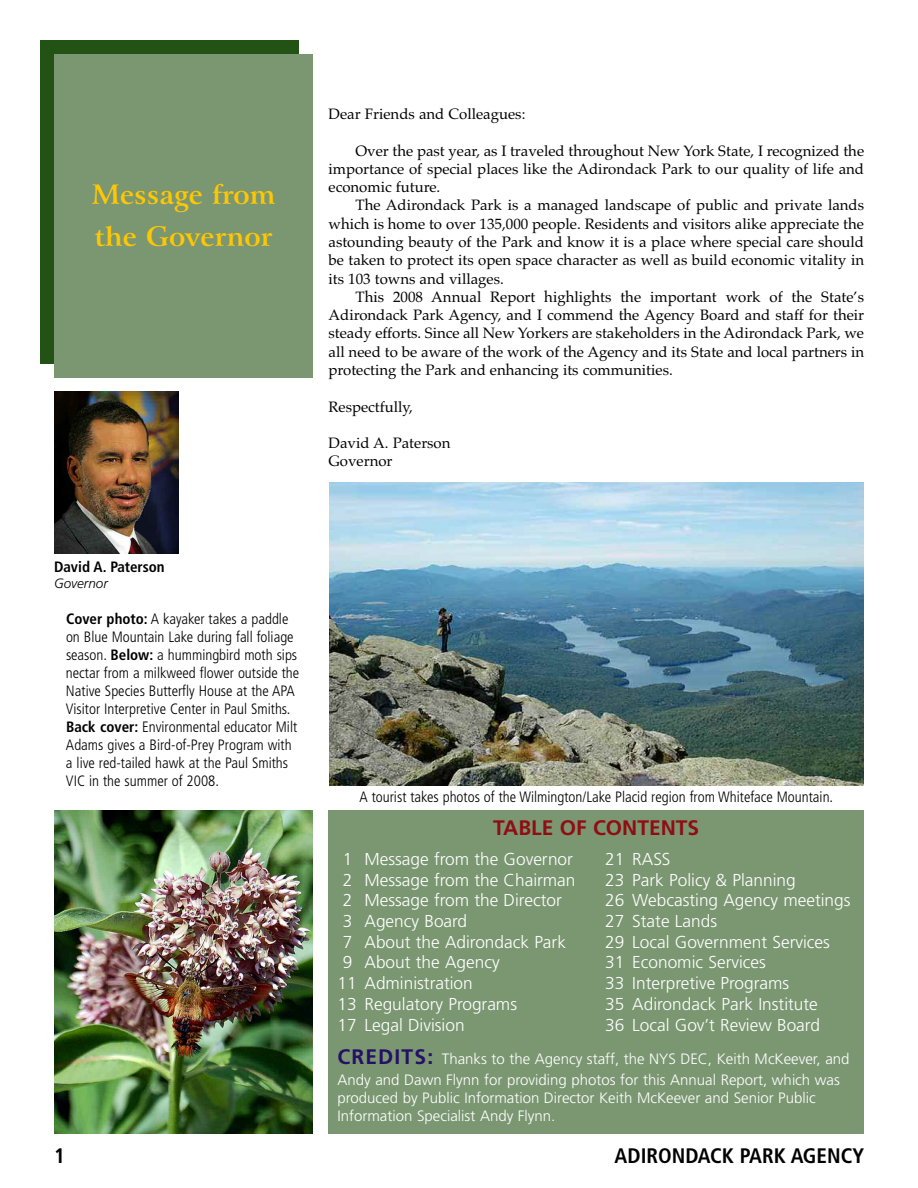
<style>
.page{position:relative;width:918px;height:1188px;background:#fff}
.page>*{position:absolute;margin:0;border:0;box-sizing:border-box;transform-origin:0 0}
.t1{font:700 27px/41.5px "Arrus BT";color:#ffc703}
.t2{font:700 condensed 21px "Frutiger";color:#000}
.t3{font:700 21px "Frutiger";color:#900d14}
.t4{font:300 17.25px/20.7px "Frutiger";color:#fff}
.t5{font:15px/18.3px "Palatino";color:#000;text-align:justify}
.t6{font:300 condensed 15px/18px "Frutiger";color:#000}
.t7{font:300 15px/20.7px "Frutiger";color:#fff}
.t8{font:700 condensed 15px "Frutiger";color:#000}
.t9{font:italic 300 13.5px "Frutiger";color:#000}
.s1{font-weight:700}
.s2{font-weight:700;font-size:21px;color:#241066}
</style>
<div class="page">
<div style="left:40px;top:40px;width:259px;height:324px;background:#235314"></div>
<div style="left:328px;top:810px;width:536px;height:324px;background:#7b9772"></div>
<img style="left:54px;top:810px;width:259px;height:324px">
<div style="left:54px;top:54px;width:259px;height:324px;background:#7b9772"></div>
<img style="left:54px;top:392px;width:124px;height:162px">
<img style="left:329px;top:482px;width:535px;height:303px">
<h1 class="t1" style="left:78px;top:161px;width:185px">Message from</h1>
<h1 class="t1" style="left:91px;top:174px;width:185px">Message from the Governor</h1>
<p class="t5" style="left:328px;top:105px;width:198px">Dear Friends and Colleagues:</p>
<p class="t5" style="left:328px;top:141px;width:537px;text-indent:27px">Over the past year, as I traveled throughout New York State, I recognized the importance of special places like the Adirondack Park to our quality of life and economic future.</p>
<p class="t5" style="left:328px;top:196px;width:537px;text-indent:27px">The Adirondack Park is a managed landscape of public and private lands which is home to over 135,000 people. Residents and visitors alike appreciate the astounding beauty of the Park and know it is a place where special care should be taken to protect its open space character as well as build economic vitality in its 103 towns and villages.</p>
<p class="t5" style="left:328px;top:288px;width:537px;text-indent:27px">This 2008 Annual Report highlights the important work of the State’s Adirondack Park Agency, and I commend the Agency Board and staff for their steady efforts. Since all New Yorkers are stakeholders in the Adirondack Park, we all need to be aware of the work of the Agency and its State and local partners in protecting the Park and enhancing its communities.</p>
<p class="t5" style="left:328px;top:397px;width:86px">Respectfully,</p>
<p class="t5" style="left:328px;top:434px;width:124px">David A. Paterson<br>Governor</p>
<p class="t8" style="left:54px;top:560px;width:112px">David A. Paterson</p>
<p class="t9" style="left:54px;top:578px;width:56px">Governor</p>
<p class="t6" style="left:66px;top:611px;width:235px"><span class="s1">Cover photo:</span> A kayaker takes a paddle on Blue Mountain Lake during fall foliage season. <span class="s1">Below:</span> a hummingbird moth sips nectar from a milkweed flower outside the Native Species Butterfly House at the APA Visitor Interpretive Center in Paul Smiths.<br><span class="s1">Back cover:</span> Environmental educator Milt Adams gives a Bird-of-Prey Program with a live red-tailed hawk at the Paul Smiths VIC in the summer of 2008.</p>
<p class="t6" style="left:359px;top:789px;width:475px">A tourist takes photos of the Wilmington/Lake Placid region from Whiteface Mountain.</p>
<h2 class="t3" style="left:493px;top:819px;width:208px">TABLE OF CONTENTS</h2>
<p class="t4" style="left:343px;top:850px;width:232px">1 Message from the Governor</p>
<p class="t4" style="left:343px;top:871px;width:234px">2 Message from the Chairman</p>
<p class="t4" style="left:343px;top:891px;width:221px">2 Message from the Director</p>
<p class="t4" style="left:343px;top:912px;width:126px">3 Agency Board</p>
<p class="t4" style="left:343px;top:933px;width:225px">7 About the Adirondack Park</p>
<p class="t4" style="left:343px;top:953px;width:158px">9 About the Agency</p>
<p class="t4" style="left:338px;top:974px;width:137px">11 Administration</p>
<p class="t4" style="left:338px;top:995px;width:181px">13 Regulatory Programs</p>
<p class="t4" style="left:338px;top:1016px;width:129px">17 Legal Division</p>
<p class="t4" style="left:605px;top:850px;width:247px">21 RASS<br>23 Park Policy &amp; Planning<br>26 Webcasting Agency meetings<br>27 State Lands<br>29 Local Government Services<br>31 Economic Services<br>33 Interpretive Programs<br>35 Adirondack Park Institute<br>36 Local Gov’t Review Board</p>
<p class="t7" style="left:338px;top:1050px;width:514px"><span class="s2">CREDITS:</span> Thanks to the Agency staff, the NYS DEC, Keith McKeever, and<br>Andy and Dawn Flynn for providing photos for this Annual Report, which was</p>
<p class="t7" style="left:338px;top:1090px;width:480px;line-height:18px">produced by Public Information Director Keith McKeever and Senior Public<br>Information Specialist Andy Flynn.</p>
<h2 class="t2" style="left:54px;top:1147px;width:12px">1</h2>
<h2 class="t2" style="left:615px;top:1147px;width:251px">ADIRONDACK PARK AGENCY</h2>
</div>
